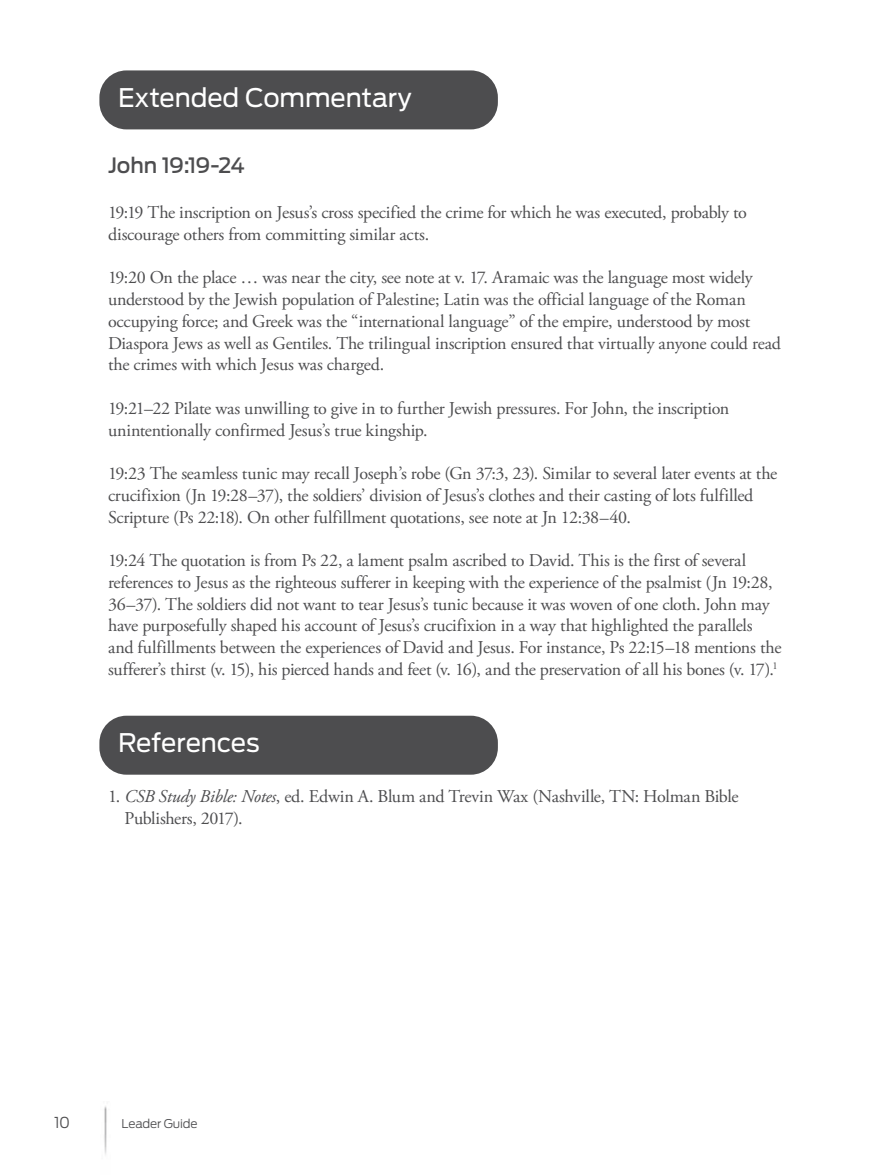
<style>
.page{position:relative;width:878px;height:1175px;background:#fff}
.page>*{position:absolute;margin:0;border:0;box-sizing:border-box;transform-origin:0 0}
.t1{font:25.5px "Antenna";letter-spacing:-.005em;color:#fff}
.t2{font:500 21px "Antenna";letter-spacing:-.025em;color:#4d4d4f}
.t3{font:18px/21.8px "Adobe Garamond Pro";letter-spacing:-.015em;color:#4d4d4f}
.t4{font:300 15px "Antenna";color:#4d4d4f}
.t5{font:300 12px "Antenna";letter-spacing:-.01em;color:#4d4d4f}
.s1{font-style:italic}
</style>
<div class="page">
<img style="left:104px;top:1106px;width:3px;height:49px">
<div style="left:99px;top:70px;width:399px;height:59px;background:#4d4d4f;border-radius:27px"></div>
<div style="left:99px;top:715px;width:399px;height:59px;background:#4d4d4f;border-radius:27px"></div>
<h1 class="t1" style="left:118px;top:83px;width:295px">Extended Commentary</h1>
<p class="t2" style="left:108px;top:153px;width:138px">John 19:19-24</p>
<p class="t3" style="left:108px;top:202px;width:640px">19:19 The inscription on Jesus’s cross specified the crime for which he was executed, probably to discourage others from committing similar acts.</p>
<p class="t3" style="left:108px;top:267px;width:674px">19:20 On the place … was near the city, see note at v. 17. Aramaic was the language most widely understood by the Jewish population of Palestine; Latin was the official language of the Roman occupying force; and Greek was the “international language” of the empire, understood by most Diaspora Jews as well as Gentiles. The trilingual inscription ensured that virtually anyone could read the crimes with which Jesus was charged.</p>
<p class="t3" style="left:108px;top:398px;width:622px">19:21–22 Pilate was unwilling to give in to further Jewish pressures. For John, the inscription unintentionally confirmed Jesus’s true kingship.</p>
<p class="t3" style="left:108px;top:463px;width:670px">19:23 The seamless tunic may recall Joseph’s robe (Gn 37:3, 23). Similar to several later events at the crucifixion (Jn 19:28–37), the soldiers’ division of Jesus’s clothes and their casting of lots fulfilled<br>Scripture (Ps 22:18). On other fulfillment quotations, see note at Jn 12:38–40.</p>
<p class="t3" style="left:108px;top:550px;width:675px">19:24 The quotation is from Ps 22, a lament psalm ascribed to David. This is the first of several references to Jesus as the righteous sufferer in keeping with the experience of the psalmist (Jn 19:28, 36–37). The soldiers did not want to tear Jesus’s tunic because it was woven of one cloth. John may have purposefully shaped his account of Jesus’s crucifixion in a way that highlighted the parallels and fulfillments between the experiences of David and Jesus. For instance, Ps 22:15–18 mentions the sufferer’s thirst (v. 15), his pierced hands and feet (v. 16), and the preservation of all his bones (v. 17).<sup>1</sup></p>
<h1 class="t1" style="left:118px;top:728px;width:143px">References</h1>
<p class="t3" style="left:124px;top:785px;width:615px;text-indent:-16px">1. <span class="s1">CSB Study Bible: Notes</span>, ed. Edwin A. Blum and Trevin Wax (Nashville, TN: Holman Bible<br>Publishers, 2017).</p>
<p class="t4" style="left:54px;top:1113px;width:17px">10</p>
<p class="t5" style="left:122px;top:1116px;width:78px">Leader Guide</p>
</div>
